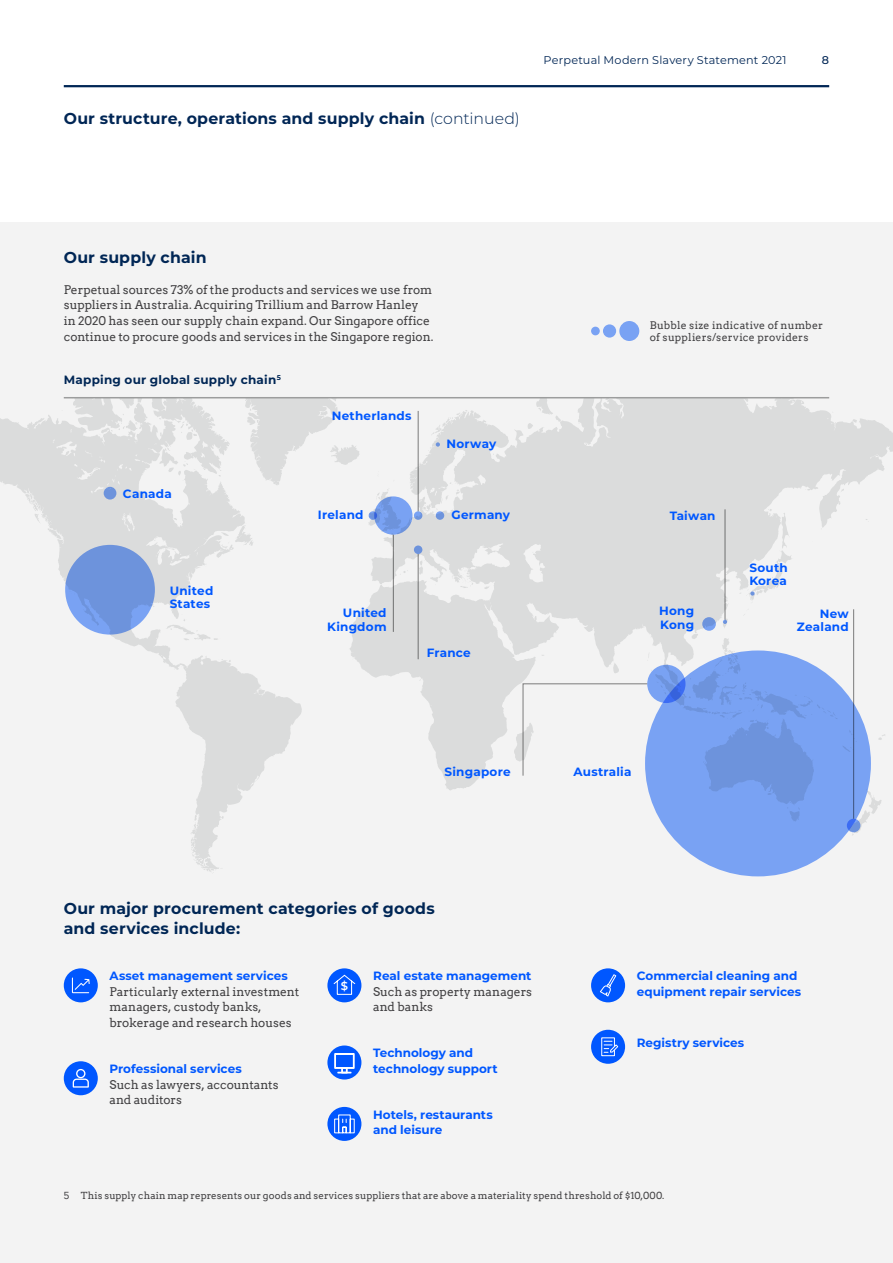
<style>
.page{position:relative;width:893px;height:1263px;background:#fff}
.page>*{position:absolute;margin:0;border:0;box-sizing:border-box;transform-origin:0 0}
.t1{font:700 15.75px/19.8px "Montserrat";letter-spacing:.01em;color:#002655}
.t2{font:12px/15.8px "Arvo";color:#414042}
.t3{font:700 12px/13.5px "Montserrat";letter-spacing:.005em;color:#0057ff}
.t4{font:700 12px "Montserrat";letter-spacing:.02em;color:#002655}
.t5{font:600 11.55px "Montserrat";color:#fff}
.t6{font:11.25px "Montserrat";letter-spacing:.015em;color:#002655}
.t7{font:500 11.25px "Montserrat";color:#002655}
.t8{font:10.5px/12px "Arvo";letter-spacing:.02em;color:#414042}
.t9{font:9.75px "Arvo";letter-spacing:.01em;color:#414042}
.s1{font-weight:300}
</style>
<div class="page">
<div style="left:0;top:239px;width:892px;height:1024px;background:#f3f3f3"></div>
<svg style="left:175px;top:670px;width:127px;height:202px"></svg>
<svg style="left:0;top:398px;width:330px;height:272px"></svg>
<svg style="left:330px;top:397px;width:562px;height:183px;fill:#dbdcdc"></svg>
<svg style="left:467px;top:506px;width:326px;height:287px;fill:#dddedf"></svg>
<div style="left:504px;top:501px;width:265px;height:67px;background:#dbdcdc"></div>
<svg style="left:846px;top:695px;width:39px;height:140px"></svg>
<div style="left:0;top:222px;width:893px;height:175px;background:#f3f3f3"></div>
<div style="left:54px;top:389px;width:18px;height:21px;background:#f3f3f3"></div>
<div style="left:878px;top:394px;width:15px;height:21px;background:#f3f3f3"></div>
<hr style="left:64px;top:397px;width:765px;height:1px;background:#9c9d9d">
<svg style="left:702px;top:617px;width:14px;height:14px"></svg>
<div style="left:64px;top:968px;width:34px;height:34px;background:#0057ff;border-radius:50%"></div>
<svg style="left:72px;top:977px;width:18px;height:16px"></svg>
<div style="left:64px;top:1061px;width:34px;height:34px;background:#0057ff;border-radius:50%"></div>
<svg style="left:73px;top:1069px;width:16px;height:18px"></svg>
<div style="left:327px;top:968px;width:34px;height:34px;background:#0057ff;border-radius:50%"></div>
<svg style="left:333px;top:974px;width:23px;height:21px"></svg>
<div style="left:327px;top:1045px;width:34px;height:34px;background:#0057ff;border-radius:50%"></div>
<svg style="left:334px;top:1053px;width:20px;height:20px"></svg>
<div style="left:327px;top:1107px;width:34px;height:34px;background:#0057ff;border-radius:50%"></div>
<svg style="left:334px;top:1114px;width:21px;height:20px"></svg>
<div style="left:591px;top:968px;width:34px;height:34px;background:#0057ff;border-radius:50%"></div>
<svg style="left:600px;top:974px;width:16px;height:22px"></svg>
<div style="left:591px;top:1030px;width:34px;height:34px;background:#0057ff;border-radius:50%"></div>
<div style="left:601px;top:1037px;width:14px;height:19px;border:1px solid #fff"></div>
<svg style="left:604px;top:1037px;width:15px;height:17px"></svg>
<svg style="left:645px;top:650px;width:226px;height:226px;background:#779fee"></svg>
<div style="left:104px;top:487px;width:12px;height:12px;background:#6d93dc;border-radius:50%"></div>
<svg style="left:65px;top:545px;width:90px;height:90px;background:#7096e0"></svg>
<svg style="left:436px;top:511px;width:8px;height:9px"></svg>
<div style="left:414px;top:545px;width:8px;height:9px;background:#6d93dc;border-radius:50%"></div>
<svg style="left:414px;top:511px;width:8px;height:9px"></svg>
<svg style="left:374px;top:496px;width:38px;height:39px"></svg>
<svg style="left:369px;top:511px;width:8px;height:9px"></svg>
<hr style="left:393px;top:535px;width:1px;height:97px;background:#000">
<hr style="left:418px;top:554px;width:1px;height:105px;background:#000">
<hr style="left:418px;top:411px;width:1px;height:100px;background:#000">
<hr style="left:725px;top:509px;width:1px;height:111px;background:#000">
<svg style="left:436px;top:442px;width:4px;height:5px"></svg>
<svg style="left:750px;top:591px;width:5px;height:5px"></svg>
<svg style="left:723px;top:620px;width:4px;height:4px"></svg>
<svg style="left:647px;top:665px;width:38px;height:38px"></svg>
<svg style="left:350px;top:580px;width:298px;height:210px"></svg>
<svg style="left:847px;top:819px;width:13px;height:13px"></svg>
<hr style="left:853px;top:609px;width:1px;height:210px;background:#000">
<div style="left:591px;top:327px;width:9px;height:8px;background:#79a2f3;border-radius:50%"></div>
<svg style="left:603px;top:324px;width:13px;height:14px"></svg>
<div style="left:619px;top:321px;width:20px;height:20px;background:#79a2f3;border-radius:50%"></div>
<hr style="left:64px;top:85px;width:765px;height:2px;background:#002655">
<h1 class="t1" style="left:64px;top:108px;width:458px">Our structure, operations and supply chain <span class="s1">(continued)</span></h1>
<p class="t6" style="left:544px;top:52px;width:245px">Perpetual Modern Slavery Statement 2021</p>
<p class="t7" style="left:822px;top:52px;width:9px">8</p>
<h1 class="t1" style="left:64px;top:247px;width:144px">Our supply chain</h1>
<p class="t2" style="left:64px;top:282px;width:371px">Perpetual sources 73% of the products and services we use from suppliers in Australia. Acquiring Trillium and Barrow Hanley in 2020 has seen our supply chain expand. Our Singapore office continue to procure goods and services in the Singapore region.</p>
<p class="t4" style="left:64px;top:371px;width:219px">Mapping our global supply chain<sup>5</sup></p>
<p class="t3" style="left:332px;top:409px;width:81px">Netherlands</p>
<p class="t3" style="left:446px;top:436px;width:51px">Norway</p>
<p class="t3" style="left:123px;top:486px;width:50px">Canada</p>
<p class="t3" style="left:318px;top:508px;width:47px">Ireland</p>
<p class="t3" style="left:452px;top:508px;width:60px">Germany</p>
<p class="t8" style="left:650px;top:319px;width:175px">Bubble size indicative of number of suppliers/service providers</p>
<p class="t3" style="left:670px;top:508px;width:47px">Taiwan</p>
<p class="t3" style="left:170px;top:583px;width:45px">United<br>States</p>
<p class="t3" style="left:749px;top:560px;width:40px">South<br>Korea</p>
<p class="t3" style="left:659px;top:603px;width:37px">Hong<br>Kong</p>
<p class="t3" style="left:327px;top:606px;width:61px;text-align:right">United<br>Kingdom</p>
<p class="t3" style="left:797px;top:606px;width:53px;text-align:right">New<br>Zealand</p>
<p class="t3" style="left:427px;top:646px;width:46px">France</p>
<p class="t3" style="left:444px;top:764px;width:68px">Singapore</p>
<p class="t3" style="left:573px;top:764px;width:60px">Australia</p>
<h1 class="t1" style="left:64px;top:898px;width:372px">Our major procurement categories of goods and services include:</h1>
<p class="t3" style="left:109px;top:968px;width:180px">Asset management services</p>
<p class="t2" style="left:109px;top:983px;width:191px">Particularly external investment managers, custody banks, brokerage and research houses</p>
<p class="t3" style="left:109px;top:1061px;width:134px">Professional services</p>
<p class="t2" style="left:109px;top:1076px;width:171px">Such as lawyers, accountants and auditors</p>
<p class="t3" style="left:373px;top:968px;width:160px">Real estate management</p>
<p class="t2" style="left:373px;top:983px;width:160px">Such as property managers and banks</p>
<p class="t3" style="left:373px;top:1044px;width:126px;line-height:15.8px">Technology and technology support</p>
<p class="t3" style="left:373px;top:1106px;width:121px;line-height:15.8px">Hotels, restaurants and leisure</p>
<p class="t5" style="left:341px;top:978px;width:9px">$</p>
<p class="t3" style="left:637px;top:967px;width:166px;line-height:15.8px">Commercial cleaning and equipment repair services</p>
<p class="t3" style="left:637px;top:1036px;width:109px">Registry services</p>
<p class="t9" style="left:64px;top:1190px;width:602px">5 This supply chain map represents our goods and services suppliers that are above a materiality spend threshold of $10,000.</p>
</div>
